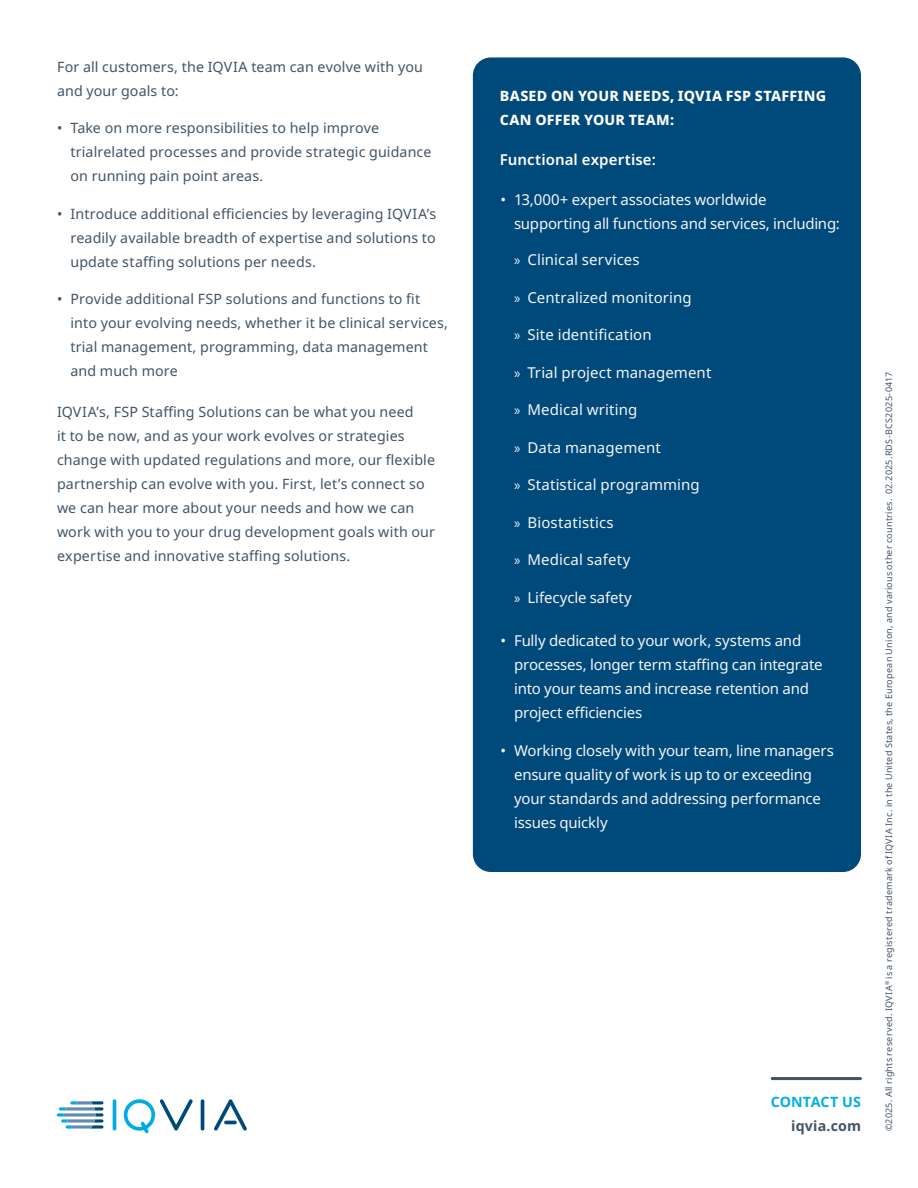
<style>
.page{position:relative;width:918px;height:1188px;background:#fff}
.page>*{position:absolute;margin:0;border:0;box-sizing:border-box;transform-origin:0 0}
.t1{font:15px/24px "Noto Sans";letter-spacing:-.01em;color:#f5f5f6}
.t2{font:15px "Noto Sans";letter-spacing:.01em;color:#f5f5f6}
.Sidebar_body_copy{font:600 15px "Noto Sans";letter-spacing:.005em;color:#fff}
.Body_copy_-_Space{font:14.25px/24px "Noto Sans";letter-spacing:.01em;color:#425465}
.Sidebar_heading{font:800 14.25px/24px "Noto Sans";letter-spacing:.015em;color:#fff}
.t3{font:700 14.25px "Noto Sans";letter-spacing:.01em;color:#00aee8}
.t4{font:700 14.25px "Noto Sans";letter-spacing:.01em;color:#425465}
.t5{font:9px "Noto Sans";letter-spacing:.025em;color:#425465}
.s1{font-family:"Myriad Pro"}
</style>
<div class="page">
<svg style="left:772px;top:1077px;width:88px;height:3px"></svg>
<div style="left:473px;top:57px;width:388px;height:815px;background:#00497b;border-radius:18px"></div>
<hr style="left:113px;top:1099px;width:3px;height:32px;background:#00abe7;border-radius:2px">
<hr style="left:201px;top:1099px;width:3px;height:32px;background:#00497b;border-radius:2px">
<svg style="left:123px;top:1099px;width:70px;height:34px"></svg>
<svg style="left:214px;top:1099px;width:33px;height:32px"></svg>
<svg style="left:57px;top:1101px;width:46px;height:28px"></svg>
<p class="Body_copy_-_Space" style="left:57px;top:55px;width:368px">For all customers, the IQVIA team can evolve with you and your goals to:</p>
<p class="Body_copy_-_Space" style="left:71px;top:116px;width:362px;text-indent:-14px">• Take on more responsibilities to help improve trialrelated processes and provide strategic guidance on running pain point areas.</p>
<p class="Body_copy_-_Space" style="left:71px;top:202px;width:367px;text-align:justify;text-indent:-14px">• Introduce additional efficiencies by leveraging IQVIA’s readily available breadth of expertise and solutions to update staffing solutions per needs.</p>
<p class="Body_copy_-_Space" style="left:71px;top:287px;width:379px;text-indent:-14px">• Provide additional FSP solutions and functions to fit into your evolving needs, whether it be clinical services, trial management, programming, data management and much more</p>
<p class="Body_copy_-_Space" style="left:57px;top:400px;width:380px">IQVIA’s, FSP Staffing Solutions can be what you need<br>it to be now, and as your work evolves or strategies change with updated regulations and more, our flexible partnership can evolve with you. First, let’s connect so we can hear more about your needs and how we can work with you to your drug development goals with our expertise and innovative staffing solutions.</p>
<p class="Sidebar_heading" style="left:500px;top:84px;width:328px">BASED ON YOUR NEEDS, IQVIA FSP STAFFING<br>CAN OFFER YOUR TEAM:</p>
<p class="Sidebar_body_copy" style="left:500px;top:151px;width:157px">Functional expertise:</p>
<p class="t1" style="left:514px;top:187px;width:327px;text-indent:-14px">• 13,000+ expert associates worldwide supporting all functions and services, including:</p>
<p class="t1" style="left:514px;top:248px;width:127px"><span class="s1">»</span> Clinical services</p>
<p class="t1" style="left:514px;top:286px;width:179px"><span class="s1">»</span> Centralized monitoring</p>
<p class="t1" style="left:514px;top:323px;width:139px"><span class="s1">»</span> Site identification</p>
<p class="t1" style="left:514px;top:361px;width:199px"><span class="s1">»</span> Trial project management</p>
<p class="t2" style="left:514px;top:402px;width:125px"><span class="s1">»</span> Medical writing</p>
<p class="t1" style="left:514px;top:436px;width:148px"><span class="s1">»</span> Data management</p>
<p class="t1" style="left:514px;top:473px;width:187px"><span class="s1">»</span> Statistical programming</p>
<p class="t2" style="left:514px;top:514px;width:101px"><span class="s1">»</span> Biostatistics</p>
<p class="t2" style="left:514px;top:552px;width:118px"><span class="s1">»</span> Medical safety</p>
<p class="t1" style="left:514px;top:586px;width:119px"><span class="s1">»</span> Lifecycle safety</p>
<p class="t1" style="left:514px;top:629px;width:310px;text-indent:-14px">• Fully dedicated to your work, systems and processes, longer term staffing can integrate into your teams and increase retention and project efficiencies</p>
<p class="t1" style="left:514px;top:739px;width:321px;text-indent:-14px">• Working closely with your team, line managers ensure quality of work is up to or exceeding your standards and addressing performance issues quickly</p>
<p class="t3" style="left:771px;top:1094px;width:92px">CONTACT US</p>
<p class="t4" style="left:791px;top:1118px;width:71px">iqvia.com</p>
<p class="t5" style="left:884px;top:1131px;width:761px;rotate:-90deg">©2025. All rights reserved. IQVIA<sup>®</sup> is a registered trademark of IQVIA Inc. in the United States, the European Union, and various other countries. 02.2025.RDS-BCS2025-0417</p>
</div>
